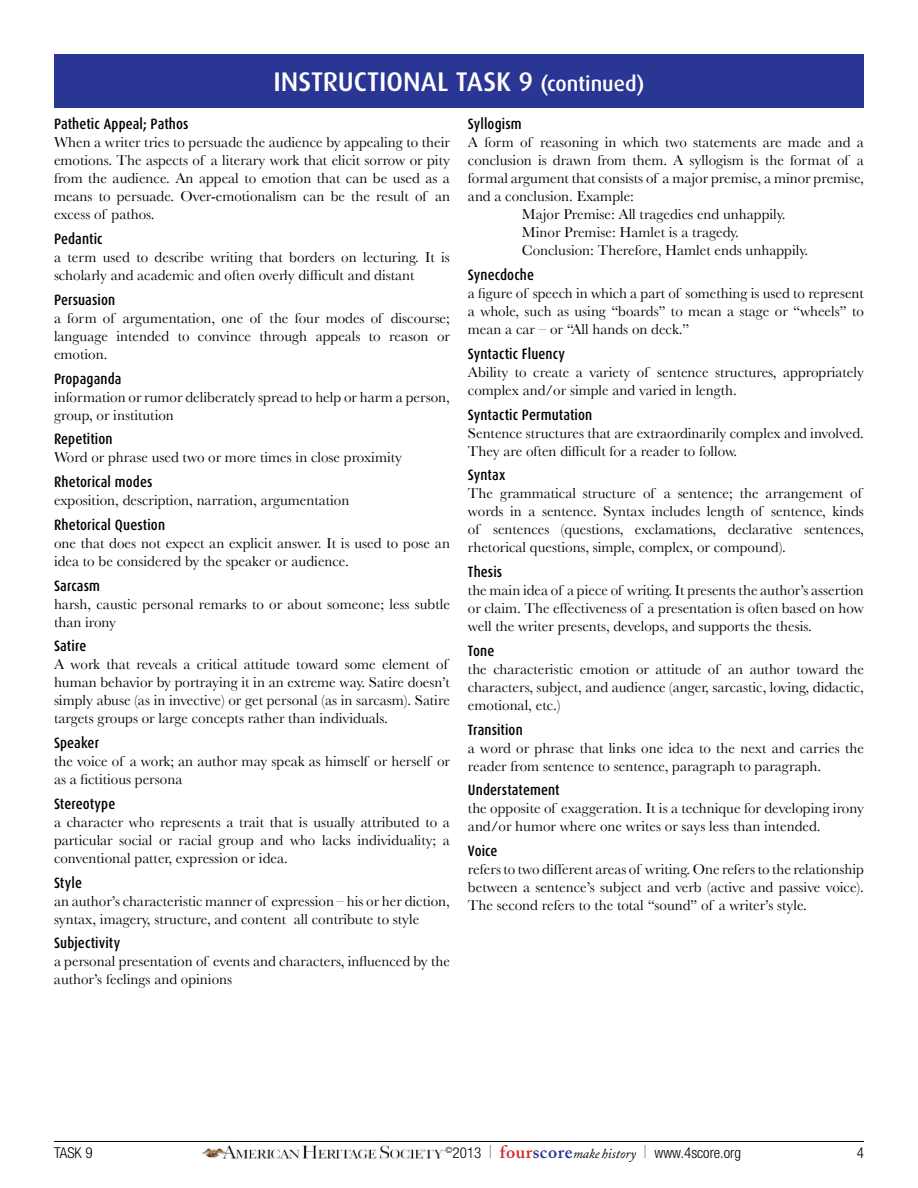
<style>
.page{position:relative;width:918px;height:1188px;background:#fff}
.page>*{position:absolute;margin:0;border:0;box-sizing:border-box;transform-origin:0 0}
.t1{font:500 27px "Dax";letter-spacing:-.005em;color:#fff}
.t2{font:15px/18px "Baskerville";color:#000}
.t3{font:500 15px "Dax Condensed";letter-spacing:.01em;color:#000}
.t4{font:300 condensed 15px "Helvetica Neue";color:#000}
.s1{font-size:21px}
.s2{font-weight:900;font-size:18px}
.s3{font-family:"Adobe Caslon";font-weight:600;font-stretch:normal;font-size:18px;color:#d5272c}
.s4{font-family:"Adobe Caslon";font-weight:600;font-stretch:normal;font-size:18px;color:#2a3693}
.s5{font-family:"Adobe Caslon";font-weight:400;font-style:italic;font-stretch:normal;font-size:13.5px}
</style>
<div class="page">
<hr style="left:54px;top:1141px;width:810px;height:1px;background:#000">
<img style="left:201px;top:1143px;width:245px;height:17px">
<div style="left:54px;top:54px;width:810px;height:54px;background:#2a3693"></div>
<h1 class="t1" style="left:273px;top:67px;width:373px">INSTRUCTIONAL TASK 9 <span class="s1">(CONTINUED)</span></h1>
<p class="t3" style="left:54px;top:116px;width:136px">Pathetic Appeal; Pathos</p>
<p class="t2" style="left:54px;top:133px;width:398px;text-align:justify">When a writer tries to persuade the audience by appealing to their emotions. The aspects of a literary work that elicit sorrow or pity from the audience. An appeal to emotion that can be used as a means to persuade. Over-emotionalism can be the result of an excess of pathos.</p>
<p class="t3" style="left:54px;top:231px;width:50px">Pedantic</p>
<p class="t2" style="left:54px;top:248px;width:397px">a term used to describe writing that borders on lecturing. It is scholarly and academic and often overly difficult and distant</p>
<p class="t3" style="left:54px;top:291px;width:63px">Persuasion</p>
<p class="t2" style="left:54px;top:309px;width:397px;text-align:justify">a form of argumentation, one of the four modes of discourse; language intended to convince through appeals to reason or emotion.</p>
<p class="t3" style="left:54px;top:370px;width:69px">Propaganda</p>
<p class="t2" style="left:54px;top:388px;width:397px">information or rumor deliberately spread to help or harm a person, group, or institution</p>
<p class="t3" style="left:54px;top:431px;width:60px">Repetition</p>
<p class="t2" style="left:54px;top:448px;width:350px">Word or phrase used two or more times in close proximity</p>
<p class="t3" style="left:54px;top:474px;width:100px">Rhetorical modes</p>
<p class="t2" style="left:54px;top:491px;width:297px">exposition, description, narration, argumentation</p>
<p class="t3" style="left:54px;top:516px;width:113px">Rhetorical Question</p>
<p class="t2" style="left:54px;top:534px;width:397px">one that does not expect an explicit answer. It is used to pose an idea to be considered by the speaker or audience.</p>
<p class="t3" style="left:54px;top:577px;width:48px">Sarcasm</p>
<p class="t2" style="left:54px;top:595px;width:397px">harsh, caustic personal remarks to or about someone; less subtle than irony</p>
<p class="t3" style="left:54px;top:638px;width:34px">Satire</p>
<p class="t2" style="left:54px;top:655px;width:397px">A work that reveals a critical attitude toward some element of human behavior by portraying it in an extreme way. Satire doesn’t simply abuse (as in invective) or get personal (as in sarcasm). Satire targets groups or large concepts rather than individuals.</p>
<p class="t3" style="left:54px;top:735px;width:47px">Speaker</p>
<p class="t2" style="left:54px;top:752px;width:397px">the voice of a work; an author may speak as himself or herself or as a fictitious persona</p>
<p class="t3" style="left:54px;top:795px;width:63px">Stereotype</p>
<p class="t2" style="left:54px;top:813px;width:397px;text-align:justify">a character who represents a trait that is usually attributed to a particular social or racial group and who lacks individuality; a conventional patter, expression or idea.</p>
<p class="t3" style="left:54px;top:874px;width:29px">Style</p>
<p class="t2" style="left:54px;top:892px;width:398px">an author’s characteristic manner of expression – his or her diction, syntax, imagery, structure, and content all contribute to style</p>
<p class="t3" style="left:54px;top:935px;width:68px">Subjectivity</p>
<p class="t2" style="left:54px;top:952px;width:398px">a personal presentation of events and characters, influenced by the author’s feelings and opinions</p>
<p class="t3" style="left:468px;top:116px;width:55px">Syllogism</p>
<p class="t2" style="left:468px;top:133px;width:397px">A form of reasoning in which two statements are made and a</p>
<p class="t2" style="left:468px;top:151px;width:398px">conclusion is drawn from them. A syllogism is the format of a</p>
<p class="t2" style="left:468px;top:169px;width:397px">formal argument that consists of a major premise, a minor premise,</p>
<p class="t2" style="left:468px;top:187px;width:168px">and a conclusion. Example:</p>
<p class="t2" style="left:522px;top:205px;width:265px">Major Premise: All tragedies end unhappily.</p>
<p class="t2" style="left:522px;top:223px;width:219px">Minor Premise: Hamlet is a tragedy.</p>
<p class="t2" style="left:522px;top:241px;width:288px">Conclusion: Therefore, Hamlet ends unhappily.</p>
<p class="t3" style="left:468px;top:267px;width:68px">Synecdoche</p>
<p class="t2" style="left:468px;top:284px;width:398px;text-align:justify">a figure of speech in which a part of something is used to represent a whole, such as using “boards” to mean a stage or “wheels” to mean a car – or “All hands on deck.”</p>
<p class="t3" style="left:468px;top:345px;width:99px">Syntactic Fluency</p>
<p class="t2" style="left:468px;top:363px;width:397px">Ability to create a variety of sentence structures, appropriately complex and/or simple and varied in length.</p>
<p class="t3" style="left:468px;top:406px;width:126px">Syntactic Permutation</p>
<p class="t2" style="left:468px;top:424px;width:397px">Sentence structures that are extraordinarily complex and involved.<br>They are often difficult for a reader to follow.</p>
<p class="t3" style="left:468px;top:467px;width:39px">Syntax</p>
<p class="t2" style="left:468px;top:484px;width:397px">The grammatical structure of a sentence; the arrangement of words in a sentence. Syntax includes length of sentence, kinds of sentences (questions, exclamations, declarative sentences, rhetorical questions, simple, complex, or compound).</p>
<p class="t3" style="left:468px;top:564px;width:36px">Thesis</p>
<p class="t2" style="left:468px;top:581px;width:397px;text-align:justify">the main idea of a piece of writing. It presents the author’s assertion or claim. The effectiveness of a presentation is often based on how well the writer presents, develops, and supports the thesis.</p>
<p class="t3" style="left:468px;top:642px;width:28px">Tone</p>
<p class="t2" style="left:468px;top:660px;width:398px;text-align:justify">the characteristic emotion or attitude of an author toward the characters, subject, and audience (anger, sarcastic, loving, didactic, emotional, etc.)</p>
<p class="t3" style="left:468px;top:721px;width:56px">Transition</p>
<p class="t2" style="left:468px;top:739px;width:397px">a word or phrase that links one idea to the next and carries the reader from sentence to sentence, paragraph to paragraph.</p>
<p class="t3" style="left:468px;top:782px;width:93px">Understatement</p>
<p class="t2" style="left:468px;top:799px;width:397px">the opposite of exaggeration. It is a technique for developing irony and/or humor where one writes or says less than intended.</p>
<p class="t3" style="left:468px;top:843px;width:31px">Voice</p>
<p class="t2" style="left:468px;top:860px;width:397px;text-align:justify">refers to two different areas of writing. One refers to the relationship between a sentence’s subject and verb (active and passive voice).<br>The second refers to the total “sound” of a writer’s style.</p>
<p class="t4" style="left:54px;top:1144px;width:40px">TASK 9</p>
<p class="t4" style="left:446px;top:1144px;width:297px"><sup>©</sup>2013 <span class="s2">|</span> <span class="s3">four</span><span class="s4">score</span><span class="s5">make history</span> <span class="s2">|</span> www.4score.org</p>
<p class="t4" style="left:857px;top:1144px;width:9px">4</p>
</div>
